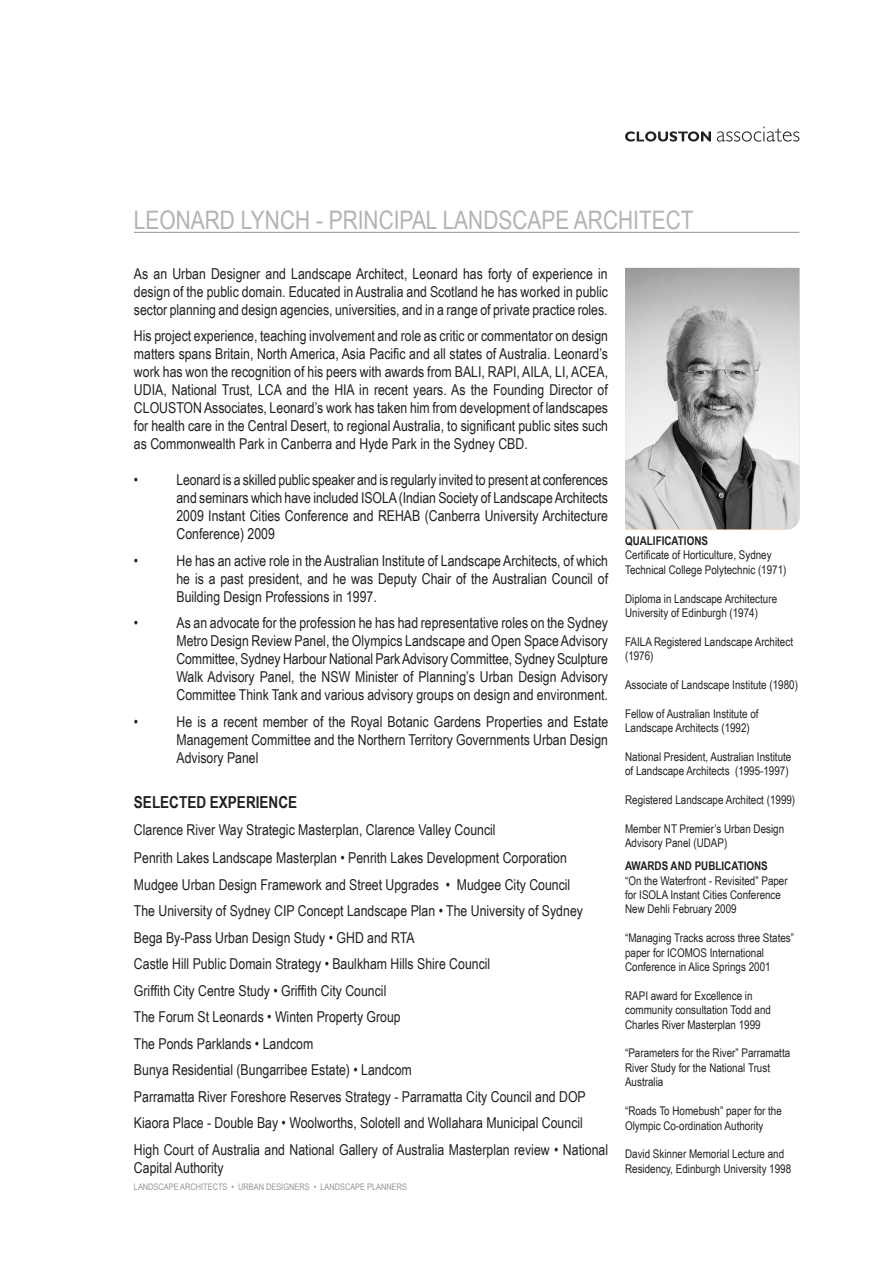
<style>
.page{position:relative;width:893px;height:1263px;background:#fff}
.page>*{position:absolute;margin:0;border:0;box-sizing:border-box;transform-origin:0 0}
.HEADING_1_CHAPTER_HE{font:25.5px "Arial Narrow";color:#b2b3b7}
.HEADING_2_BOLD_CAPIT{font:700 16.5px "Arial Narrow";color:#231f20}
.TEXT_1_Body_text{font:15px/18px "Arial Narrow";color:#231f20;text-align:justify}
.Body_text{font:15px/18px "Arial Narrow";color:#231f20}
.TEXT_1B_Body_text_pr{font:15px "Arial Narrow";color:#231f20}
.TEXT_9_CV_column{font:12px/14.4px "Arial Narrow";color:#231f20}
.TEXT_9_CV_column-2{font:700 12px "Arial Narrow";color:#231f20}
.t1{font:9px "Arial Narrow";color:#939598}
</style>
<div class="page">
<svg style="left:625px;top:131px;width:86px;height:11px"></svg>
<svg style="left:717px;top:126px;width:82px;height:16px"></svg>
<hr style="left:134px;top:232px;width:665px;height:1px;background:#939598">
<img style="left:625px;top:268px;width:174px;height:261px">
<p class="HEADING_1_CHAPTER_HE" style="left:134px;top:202px;width:561px">LEONARD LYNCH - PRINCIPAL LANDSCAPE ARCHITECT</p>
<p class="TEXT_1_Body_text" style="left:134px;top:264px;width:476px">As an Urban Designer and Landscape Architect, Leonard has forty of experience in design of the public domain. Educated in Australia and Scotland he has worked in public sector planning and design agencies, universities, and in a range of private practice roles.</p>
<p class="TEXT_1_Body_text" style="left:134px;top:326px;width:476px">His project experience, teaching involvement and role as critic or commentator on design matters spans Britain, North America, Asia Pacific and all states of Australia. Leonard’s work has won the recognition of his peers with awards from BALI, RAPI, AILA, LI, ACEA, UDIA, National Trust, LCA and the HIA in recent years. As the Founding Director of CLOUSTON Associates, Leonard’s work has taken him from development of landscapes for health care in the Central Desert, to regional Australia, to significant public sites such as Commonwealth Park in Canberra and Hyde Park in the Sydney CBD.</p>
<p class="TEXT_1_Body_text" style="left:134px;top:470px;width:6px">•</p>
<p class="TEXT_1_Body_text" style="left:176px;top:470px;width:433px">Leonard is a skilled public speaker and is regularly invited to present at conferences and seminars which have included ISOLA (Indian Society of Landscape Architects 2009 Instant Cities Conference and REHAB (Canberra University Architecture Conference) 2009</p>
<p class="TEXT_1_Body_text" style="left:134px;top:551px;width:6px">•</p>
<p class="TEXT_1_Body_text" style="left:176px;top:551px;width:433px">He has an active role in the Australian Institute of Landscape Architects, of which he is a past president, and he was Deputy Chair of the Australian Council of Building Design Professions in 1997.</p>
<p class="TEXT_1_Body_text" style="left:134px;top:613px;width:6px">•</p>
<p class="TEXT_1_Body_text" style="left:176px;top:613px;width:433px">As an advocate for the profession he has had representative roles on the Sydney Metro Design Review Panel, the Olympics Landscape and Open Space Advisory Committee, Sydney Harbour National Park Advisory Committee, Sydney Sculpture Walk Advisory Panel, the NSW Minister of Planning’s Urban Design Advisory Committee Think Tank and various advisory groups on design and environment.</p>
<p class="TEXT_1_Body_text" style="left:134px;top:712px;width:6px">•</p>
<p class="TEXT_1_Body_text" style="left:176px;top:712px;width:433px">He is a recent member of the Royal Botanic Gardens Properties and Estate Management Committee and the Northern Territory Governments Urban Design Advisory Panel</p>
<p class="HEADING_2_BOLD_CAPIT" style="left:134px;top:790px;width:165px">SELECTED EXPERIENCE</p>
<p class="Body_text" style="left:134px;top:820px;width:363px">Clarence River Way Strategic Masterplan, Clarence Valley Council</p>
<p class="TEXT_1B_Body_text_pr" style="left:134px;top:847px;width:434px">Penrith Lakes Landscape Masterplan • Penrith Lakes Development Corporation</p>
<p class="Body_text" style="left:134px;top:875px;width:438px">Mudgee Urban Design Framework and Street Upgrades • Mudgee City Council</p>
<p class="Body_text" style="left:134px;top:901px;width:450px">The University of Sydney CIP Concept Landscape Plan • The University of Sydney</p>
<p class="Body_text" style="left:134px;top:928px;width:282px">Bega By-Pass Urban Design Study • GHD and RTA</p>
<p class="Body_text" style="left:134px;top:954px;width:358px">Castle Hill Public Domain Strategy • Baulkham Hills Shire Council</p>
<p class="Body_text" style="left:134px;top:981px;width:254px">Griffith City Centre Study • Griffith City Council</p>
<p class="Body_text" style="left:134px;top:1007px;width:268px">The Forum St Leonards • Winten Property Group</p>
<p class="Body_text" style="left:134px;top:1034px;width:181px">The Ponds Parklands • Landcom</p>
<p class="Body_text" style="left:134px;top:1060px;width:279px">Bunya Residential (Bungarribee Estate) • Landcom</p>
<p class="Body_text" style="left:134px;top:1087px;width:453px">Parramatta River Foreshore Reserves Strategy - Parramatta City Council and DOP</p>
<p class="Body_text" style="left:134px;top:1113px;width:450px">Kiaora Place - Double Bay • Woolworths, Solotell and Wollahara Municipal Council</p>
<p class="Body_text" style="left:134px;top:1140px;width:476px">High Court of Australia and National Gallery of Australia Masterplan review • National<br>Capital Authority</p>
<p class="t1" style="left:134px;top:1180px;width:274px">LANDSCAPE ARCHITECTS • URBAN DESIGNERS • LANDSCAPE PLANNERS</p>
<p class="TEXT_9_CV_column-2" style="left:625px;top:532px;width:84px">QUALIFICATIONS</p>
<p class="TEXT_9_CV_column" style="left:625px;top:547px;width:163px">Certificate of Horticulture, Sydney<br>Technical College Polytechnic (1971)</p>
<p class="TEXT_9_CV_column" style="left:625px;top:591px;width:154px">Diploma in Landscape Architecture</p>
<p class="TEXT_9_CV_column" style="left:625px;top:605px;width:134px">University of Edinburgh (1974)</p>
<p class="TEXT_9_CV_column" style="left:625px;top:634px;width:169px">FAILA Registered Landscape Architect (1976)</p>
<p class="TEXT_9_CV_column" style="left:625px;top:677px;width:174px">Associate of Landscape Institute (1980)</p>
<p class="TEXT_9_CV_column" style="left:625px;top:706px;width:135px">Fellow of Australian Institute of<br>Landscape Architects (1992)</p>
<p class="TEXT_9_CV_column" style="left:625px;top:749px;width:168px">National President, Australian Institute of Landscape Architects (1995-1997)</p>
<p class="TEXT_9_CV_column" style="left:625px;top:792px;width:172px">Registered Landscape Architect (1999)</p>
<p class="TEXT_9_CV_column" style="left:625px;top:821px;width:161px">Member NT Premier’s Urban Design<br>Advisory Panel (UDAP)</p>
<p class="TEXT_9_CV_column-2" style="left:625px;top:857px;width:144px">AWARDS AND PUBLICATIONS</p>
<p class="TEXT_9_CV_column" style="left:625px;top:873px;width:164px">“On the Waterfront - Revisited” Paper for ISOLA Instant Cities Conference<br>New Dehli February 2009</p>
<p class="TEXT_9_CV_column" style="left:625px;top:930px;width:171px">“Managing Tracks across three States” paper for ICOMOS International<br>Conference in Alice Springs 2001</p>
<p class="TEXT_9_CV_column" style="left:625px;top:988px;width:147px">RAPI award for Excellence in community consultation Todd and<br>Charles River Masterplan 1999</p>
<p class="TEXT_9_CV_column" style="left:625px;top:1045px;width:167px">“Parameters for the River” Parramatta<br>River Study for the National Trust<br>Australia</p>
<p class="TEXT_9_CV_column" style="left:625px;top:1103px;width:158px">“Roads To Homebush” paper for the<br>Olympic Co-ordination Authority</p>
<p class="TEXT_9_CV_column" style="left:625px;top:1146px;width:168px">David Skinner Memorial Lecture and<br>Residency, Edinburgh University 1998</p>
</div>
